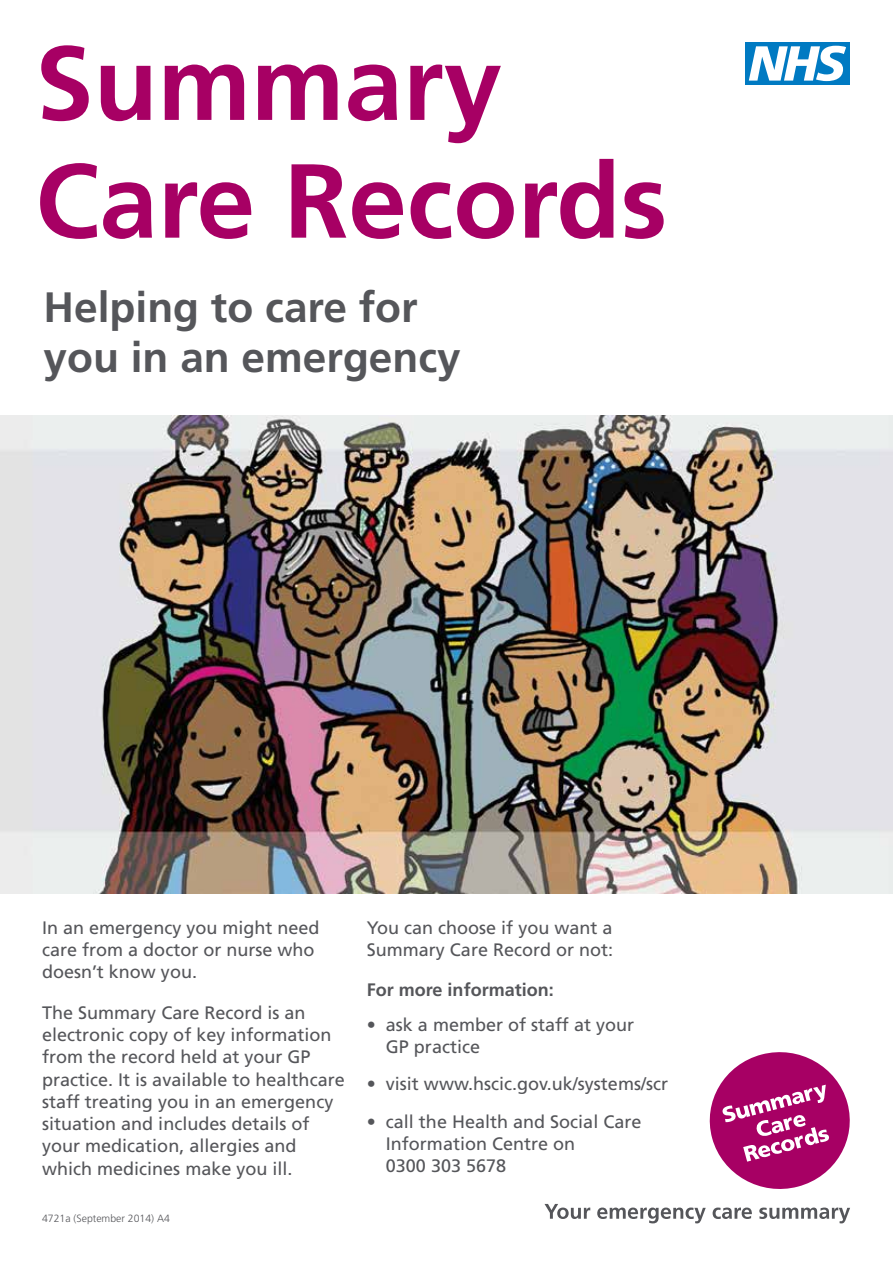
<style>
.page{position:relative;width:893px;height:1263px;background:#fff}
.page>*{position:absolute;margin:0;border:0;box-sizing:border-box;transform-origin:0 0}
.t1{font:700 105px/117.8px "Frutiger LT Std";color:#a70064}
.t2{font:700 42.45px/49.8px "Frutiger LT Std";color:#55565a}
.t3{font:18px/22.2px "Frutiger LT Std";color:#55565a}
.t4{font:700 18px "Frutiger LT Std";color:#55565a}
.t5{font:300 10.5px "Frutiger LT Std";color:#55565a}
</style>
<div class="page">
<svg style="left:709px;top:1052px;width:141px;height:137px"></svg>
<svg style="left:544px;top:1204px;width:46px;height:15px"></svg>
<svg style="left:597px;top:1207px;width:109px;height:16px"></svg>
<svg style="left:713px;top:1207px;width:39px;height:12px"></svg>
<svg style="left:759px;top:1207px;width:91px;height:16px"></svg>
<img style="left:0;top:416px;width:893px;height:477px">
<div style="left:745px;top:42px;width:105px;height:43px;background:#007ac2"></div>
<svg style="left:749px;top:46px;width:97px;height:35px"></svg>
<p class="t1" style="left:35px;top:25px;width:634px">Summary<br>Care Records</p>
<p class="t2" style="left:44px;top:283px;width:419px">Helping to care for you in an emergency</p>
<p class="t3" style="left:42px;top:916px;width:279px">In an emergency you might need care from a doctor or nurse who doesn’t know you.</p>
<p class="t3" style="left:42px;top:1001px;width:304px">The Summary Care Record is an electronic copy of key information from the record held at your GP practice. It is available to healthcare staff treating you in an emergency situation and includes details of your medication, allergies and which medicines make you ill.</p>
<p class="t5" style="left:42px;top:1212px;width:129px">4721a (September 2014) A4</p>
<p class="t3" style="left:367px;top:916px;width:248px">You can choose if you want a<br>Summary Care Record or not:</p>
<p class="t4" style="left:367px;top:979px;width:189px">For more information:</p>
<p class="t3" style="left:386px;top:1013px;width:250px;text-indent:-19px">• ask a member of staff at your<br>GP practice</p>
<p class="t3" style="left:367px;top:1073px;width:303px">• visit www.hscic.gov.uk/systems/scr</p>
<p class="t3" style="left:386px;top:1110px;width:257px;text-indent:-19px">• call the Health and Social Care<br>Information Centre on<br>0300 303 5678</p>
</div>
